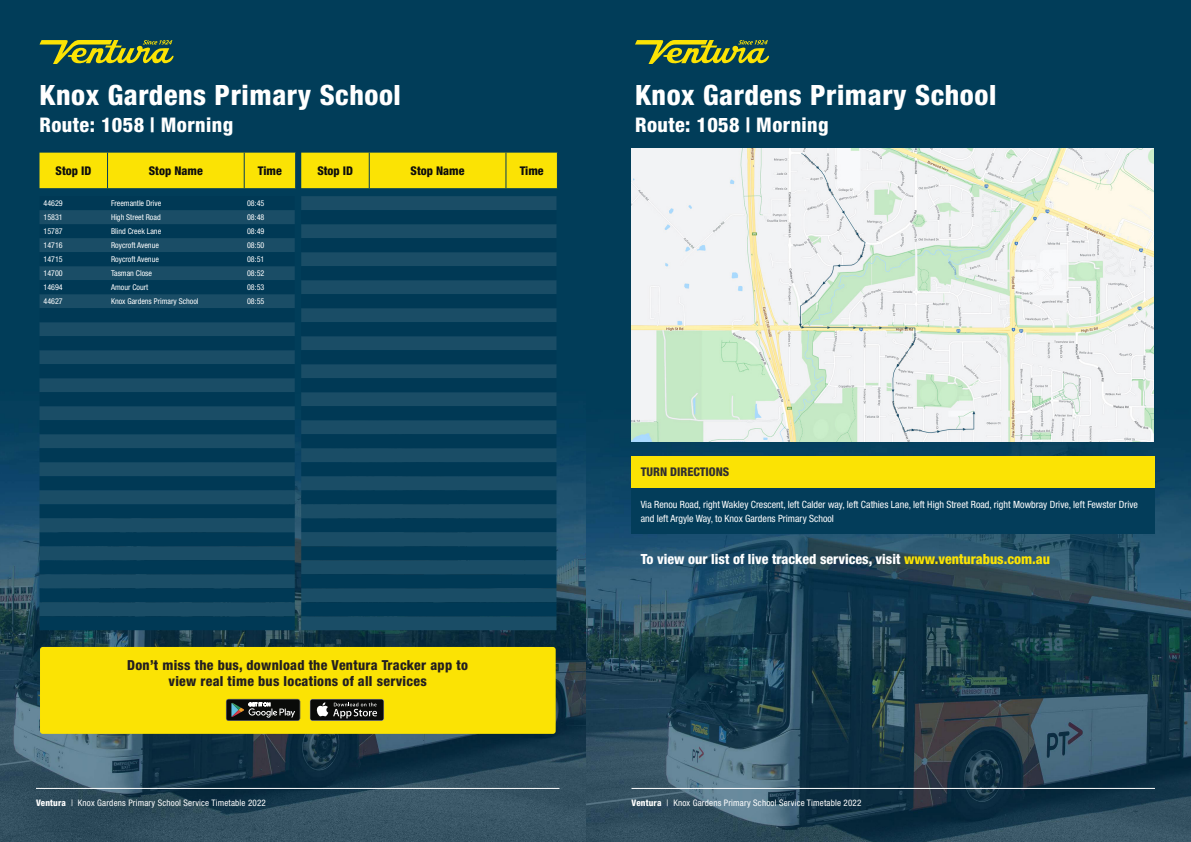
<style>
.page{position:relative;width:1191px;height:842px;background:#fff}
.page>*{position:absolute;margin:0;border:0;box-sizing:border-box;transform-origin:0 0}
.t1{font:800 condensed 28px "Helvetica Neue LT Std";letter-spacing:.02em;color:#fff}
.t2{font:800 condensed 20.2px "Helvetica Neue LT Std";letter-spacing:.02em;color:#fff}
.t3{font:800 condensed 14px "Helvetica Neue LT Std";color:#fff}
.t4{font:800 condensed 13.8px/16.6px "Helvetica Neue LT Std";letter-spacing:.02em;color:#231f20;text-align:center}
.t5{font:800 condensed 12px "Helvetica Neue LT Std";color:#0d0d0d}
.t6{font:800 condensed 12px "Helvetica Neue LT Std";color:#312f30}
.t7{font:condensed 10px/14px "Helvetica Neue LT Std";color:#fff}
.t8{font:condensed 9px "Helvetica Neue LT Std";letter-spacing:.02em;color:#fff}
.t9{font:condensed 8px "Helvetica Neue LT Std";color:#fff}
.s1{font-weight:800}
.s2{color:#fbe304}
</style>
<div class="page">
<img style="left:0;top:0;width:587px;height:842px">
<hr style="left:36px;top:788px;width:523px;height:1px;background:#fff">
<svg style="left:40px;top:40px;width:134px;height:24px;background:#6e8533"></svg>
<div style="left:40px;top:153px;width:517px;height:35px;background:#fbe304"></div>
<hr style="left:369px;top:153px;width:1px;height:35px;background:#033d5a">
<hr style="left:505px;top:153px;width:1px;height:35px;background:#033d5a">
<hr style="left:557px;top:153px;width:1px;height:35px;background:#033d5a">
<svg style="left:40px;top:196px;width:255px;height:42px;background:#083f5a"></svg>
<div style="left:40px;top:238px;width:255px;height:378px;background:#1a4d66"></div>
<svg style="left:40px;top:252px;width:255px;height:322px;background:#0c425c"></svg>
<div style="left:40px;top:588px;width:255px;height:14px;background:#003955"></div>
<div style="left:40px;top:616px;width:255px;height:14px;background:#003955"></div>
<div style="left:301px;top:196px;width:255px;height:434px;background:#1a4d66"></div>
<svg style="left:301px;top:210px;width:255px;height:56px;background:#0c425d"></svg>
<svg style="left:301px;top:266px;width:255px;height:322px;background:#0c425c"></svg>
<div style="left:301px;top:602px;width:255px;height:14px;background:#003955"></div>
<div style="left:40px;top:647px;width:515px;height:87px;background:#fbe304;border-radius:3px"></div>
<svg style="left:226px;top:699px;width:74px;height:22px;background:#383a37"></svg>
<div style="left:310px;top:699px;width:74px;height:22px;background:#141513;border-radius:3px"></div>
<div style="left:310px;top:699px;width:73px;height:21px;background:#0a0b09;border-radius:2px"></div>
<svg style="left:316px;top:702px;width:61px;height:16px"></svg>
<img style="left:587px;top:0;width:604px;height:842px">
<hr style="left:631px;top:788px;width:524px;height:1px;background:#fff">
<div style="left:631px;top:456px;width:523px;height:32px;background:#fbe304"></div>
<div style="left:631px;top:488px;width:523px;height:46px;background:#033d5a"></div>
<svg style="left:635px;top:40px;width:134px;height:24px;background:#6e8533"></svg>
<img style="left:632px;top:149px;width:521px;height:293px">
<p class="t1" style="left:40px;top:77px;width:363px">Knox Gardens Primary School</p>
<p class="t2" style="left:40px;top:112px;width:195px">Route: 1058 | Morning</p>
<p class="t5" style="left:56px;top:163px;width:37px">Stop ID</p>
<p class="t5" style="left:149px;top:163px;width:56px">Stop Name</p>
<p class="t5" style="left:258px;top:163px;width:25px">Time</p>
<p class="t5" style="left:317px;top:163px;width:37px">Stop ID</p>
<p class="t5" style="left:410px;top:163px;width:56px">Stop Name</p>
<p class="t5" style="left:520px;top:163px;width:25px">Time</p>
<p class="t9" style="left:44px;top:199px;width:21px">44629</p>
<p class="t9" style="left:111px;top:199px;width:52px">Freemantle Drive</p>
<p class="t9" style="left:247px;top:199px;width:19px">08:45</p>
<p class="t9" style="left:44px;top:213px;width:21px">15831</p>
<p class="t9" style="left:111px;top:213px;width:51px">High Street Road</p>
<p class="t9" style="left:247px;top:213px;width:19px">08:48</p>
<p class="t9" style="left:44px;top:227px;width:21px">15787</p>
<p class="t9" style="left:111px;top:227px;width:52px">Blind Creek Lane</p>
<p class="t9" style="left:247px;top:227px;width:19px">08:49</p>
<p class="t9" style="left:44px;top:241px;width:21px">14716</p>
<p class="t9" style="left:111px;top:241px;width:49px">Roycroft Avenue</p>
<p class="t9" style="left:247px;top:241px;width:19px">08:50</p>
<p class="t9" style="left:44px;top:255px;width:21px">14715</p>
<p class="t9" style="left:111px;top:255px;width:49px">Roycroft Avenue</p>
<p class="t9" style="left:247px;top:255px;width:19px">08:51</p>
<p class="t9" style="left:44px;top:269px;width:21px">14700</p>
<p class="t9" style="left:111px;top:269px;width:43px">Tasman Close</p>
<p class="t9" style="left:247px;top:269px;width:19px">08:52</p>
<p class="t9" style="left:44px;top:283px;width:21px">14694</p>
<p class="t9" style="left:111px;top:283px;width:39px">Amour Court</p>
<p class="t9" style="left:247px;top:283px;width:19px">08:53</p>
<p class="t9" style="left:44px;top:297px;width:21px">44627</p>
<p class="t9" style="left:111px;top:297px;width:89px">Knox Gardens Primary School</p>
<p class="t9" style="left:247px;top:297px;width:19px">08:55</p>
<p class="t4" style="left:127px;top:656px;width:342px">Don’t miss the bus, download the Ventura Tracker app to view real time bus locations of all services</p>
<p class="t8" style="left:36px;top:798px;width:231px"><span class="s1">Ventura</span> | Knox Gardens Primary School Service Timetable 2022</p>
<p class="t1" style="left:635px;top:77px;width:363px">Knox Gardens Primary School</p>
<p class="t2" style="left:635px;top:112px;width:195px">Route: 1058 | Morning</p>
<p class="t6" style="left:640px;top:465px;width:90px">TURN DIRECTIONS</p>
<p class="t7" style="left:640px;top:497px;width:499px">Via Renou Road, right Wakley Crescent, left Calder way, left Cathies Lane, left High Street Road, right Mowbray Drive, left Fewster Drive and left Argyle Way, to Knox Gardens Primary School</p>
<p class="t3" style="left:640px;top:551px;width:411px">To view our list of live tracked services, visit <span class="s2">www.venturabus.com.au</span></p>
<p class="t8" style="left:631px;top:798px;width:231px"><span class="s1">Ventura</span> | Knox Gardens Primary School Service Timetable 2022</p>
</div>
